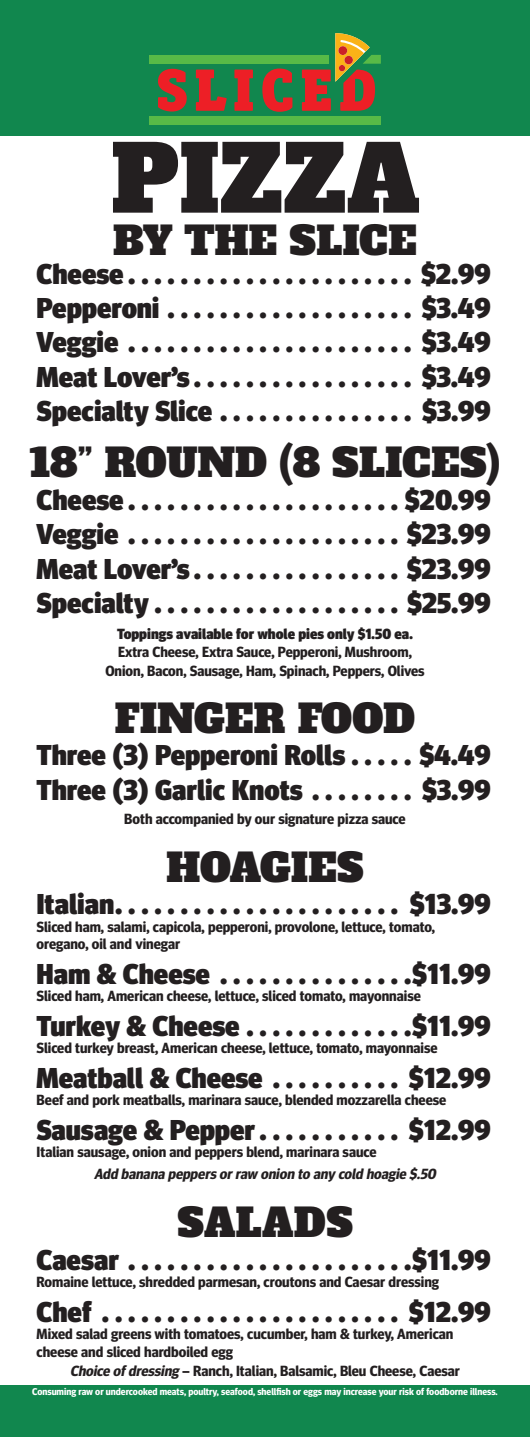
<style>
.page{position:relative;width:530px;height:1437px;background:#fff}
.page>*{position:absolute;margin:0;border:0;box-sizing:border-box;transform-origin:0 0}
.t1{font:91px "Alfa Slab One";color:#231f20}
.t2{font:39.2px "Alfa Slab One";color:#231f20}
.t3{font:900 28.7px "Meta Headline Pro";color:#231f20}
.t4{font:700 14.7px "Meta Headline Pro";color:#231f20}
.t5{font:italic 700 14.7px "Meta Headline Pro";color:#231f20}
.t6{font:900 14.7px "Meta Headline Pro";color:#231f20}
.t7{font:700 9.8px "Meta Headline Pro";color:#fff}
.s1{font-style:italic}
</style>
<div class="page">
<div style="left:0;top:0;width:529px;height:136px;background:#11874e"></div>
<div style="left:149px;top:55px;width:179px;height:9px;background:#58ba47"></div>
<div style="left:149px;top:116px;width:231px;height:9px;background:#58ba47"></div>
<svg style="left:262px;top:69px;width:30px;height:43px"></svg>
<svg style="left:234px;top:70px;width:19px;height:41px"></svg>
<svg style="left:196px;top:70px;width:30px;height:41px"></svg>
<svg style="left:158px;top:69px;width:28px;height:43px"></svg>
<svg style="left:301px;top:33px;width:79px;height:78px"></svg>
<div style="left:0;top:1384px;width:529px;height:52px;background:#11874e"></div>
<h1 class="t1" style="left:110px;top:118px;width:310px">PIZZA</h1>
<h1 class="t2" style="left:113px;top:214px;width:305px">BY THE SLICE</h1>
<p class="t3" style="left:37px;top:251px;width:455px">Cheese...................... $2.99</p>
<p class="t3" style="left:37px;top:285px;width:455px">Pepperoni................... $3.49</p>
<p class="t3" style="left:37px;top:319px;width:455px">Veggie ...................... $3.49</p>
<p class="t3" style="left:37px;top:354px;width:455px">Meat Lover’s................. $3.49</p>
<p class="t3" style="left:37px;top:388px;width:455px">Specialty Slice ............... $3.99</p>
<h1 class="t2" style="left:29px;top:437px;width:472px">18” ROUND (8 SLICES)</h1>
<p class="t3" style="left:37px;top:477px;width:455px">Cheese.....................$20.99</p>
<p class="t3" style="left:37px;top:511px;width:455px">Veggie .....................$23.99</p>
<p class="t3" style="left:37px;top:546px;width:455px">Meat Lover’s................$23.99</p>
<p class="t3" style="left:37px;top:580px;width:455px">Specialty...................$25.99</p>
<p class="t6" style="left:117px;top:622px;width:297px">Toppings available for whole pies only $1.50 ea.</p>
<p class="t4" style="left:118px;top:640px;width:295px">Extra Cheese, Extra Sauce, Pepperoni, Mushroom,</p>
<p class="t4" style="left:105px;top:659px;width:320px">Onion, Bacon, Sausage, Ham, Spinach, Peppers, Olives</p>
<h1 class="t2" style="left:114px;top:692px;width:302px">FINGER FOOD</h1>
<p class="t3" style="left:37px;top:732px;width:455px">Three (3) Pepperoni Rolls . . . . . $4.49</p>
<p class="t3" style="left:37px;top:766px;width:455px">Three (3) Garlic Knots . . . . . . . . $3.99</p>
<p class="t4" style="left:124px;top:807px;width:282px">Both accompanied by our signature pizza sauce</p>
<h1 class="t2" style="left:166px;top:841px;width:199px">HOAGIES</h1>
<p class="t3" style="left:37px;top:881px;width:455px">Italian...................... $13.99</p>
<p class="t4" style="left:37px;top:915px;width:399px">Sliced ham, salami, capicola, pepperoni, provolone, lettuce, tomato,</p>
<p class="t4" style="left:37px;top:932px;width:145px">oregano, oil and vinegar</p>
<p class="t3" style="left:37px;top:950px;width:455px">Ham &amp; Cheese ...............$11.99</p>
<p class="t4" style="left:37px;top:984px;width:385px">Sliced ham, American cheese, lettuce, sliced tomato, mayonnaise</p>
<p class="t3" style="left:37px;top:1002px;width:455px">Turkey &amp; Cheese . . . . . . . . . . . . .$11.99</p>
<p class="t4" style="left:37px;top:1036px;width:402px">Sliced turkey breast, American cheese, lettuce, tomato, mayonnaise</p>
<p class="t3" style="left:37px;top:1054px;width:455px">Meatball &amp; Cheese . . . . . . . . . . $12.99</p>
<p class="t4" style="left:37px;top:1088px;width:411px">Beef and pork meatballs, marinara sauce, blended mozzarella cheese</p>
<p class="t3" style="left:37px;top:1106px;width:455px">Sausage &amp; Pepper . . . . . . . . . . . $12.99</p>
<p class="t4" style="left:37px;top:1140px;width:341px">Italian sausage, onion and peppers blend, marinara sauce</p>
<p class="t5" style="left:94px;top:1162px;width:346px">Add banana peppersorraw onion to any cold hoagie $.50</p>
<h1 class="t2" style="left:177px;top:1196px;width:177px">SALADS</h1>
<p class="t3" style="left:37px;top:1236px;width:455px">Caesar ......................$11.99</p>
<p class="t4" style="left:37px;top:1270px;width:403px">Romaine lettuce, shredded parmesan, croutons and Caesar dressing</p>
<p class="t3" style="left:37px;top:1288px;width:455px">Chef ....................... $12.99</p>
<p class="t4" style="left:37px;top:1322px;width:418px">Mixed salad greens with tomatoes, cucumber, ham &amp; turkey, American</p>
<p class="t4" style="left:37px;top:1339px;width:198px">cheese and sliced hardboiled egg</p>
<p class="t4" style="left:70px;top:1358px;width:391px"><span class="s1">Choice ofdressing</span> – Ranch, Italian, Balsamic, Bleu Cheese, Caesar</p>
<p class="t7" style="left:32px;top:1383px;width:466px">Consuming raw or undercooked meats, poultry, seafood, shellfsh or eggs may increase your risk of foodborne illness.</p>
</div>
